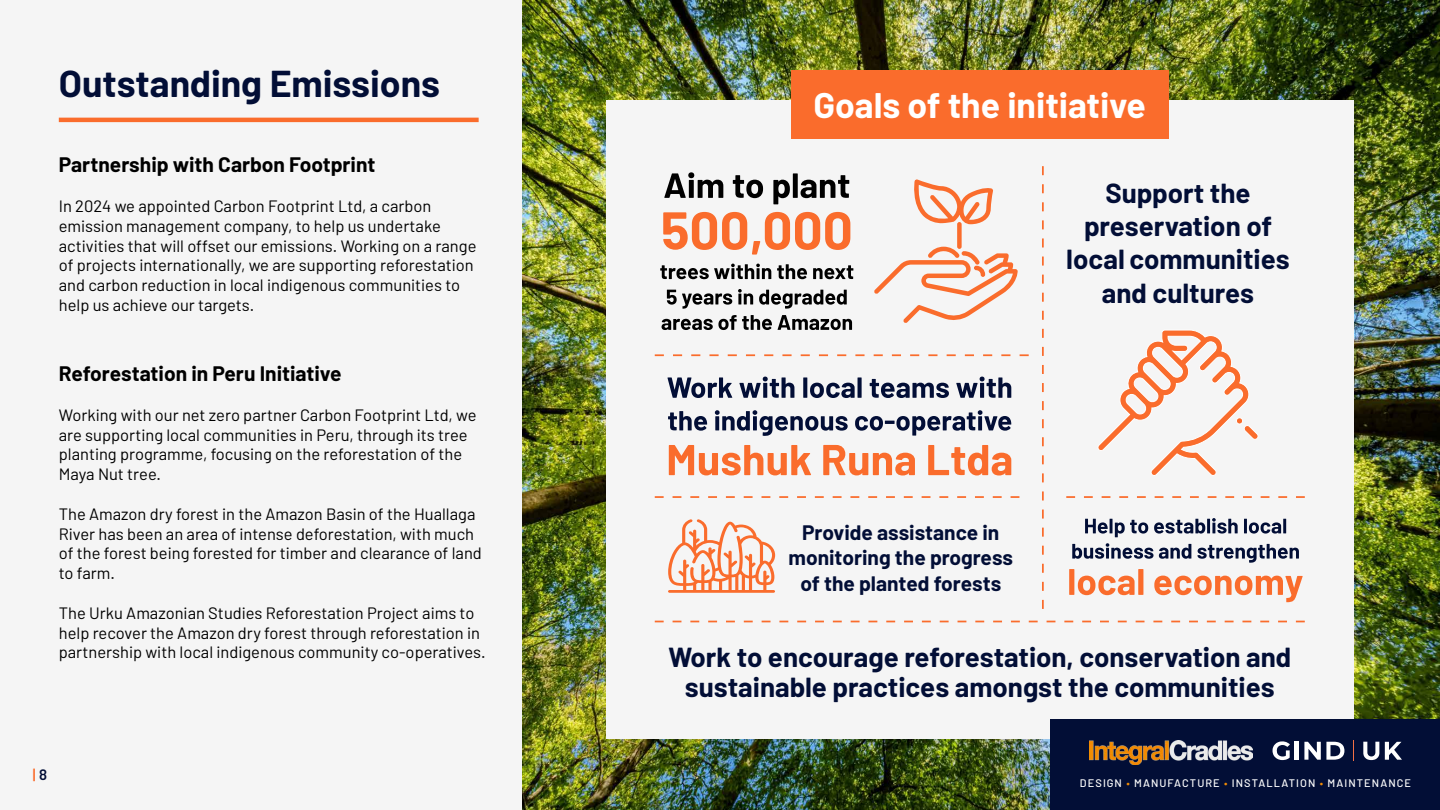
<style>
.page{position:relative;width:1440px;height:810px;background:#f5f5f5}
.page>*{position:absolute;margin:0;border:0;box-sizing:border-box;transform-origin:0 0}
.t1{font:700 37.5px "Barlow";color:#020e36}
.t2{font:700 35.62px "Barlow";color:#fff}
.t3{font:700 27.6px/33.2px "Barlow";color:#020e36;text-align:center}
.t4{font:700 21px "Barlow";color:#000}
.t5{font:700 21px/25.2px "Barlow";color:#020e36;text-align:center}
.t6{font:16.5px/19.8px "Barlow";color:#000}
.t7{font:600 15px "Barlow";color:#fa6c2c}
.t8{font:500 10.95px "Barlow";letter-spacing:.1em;color:#fff}
.s1{color:#020e36}
.s2{color:#f08b05}
</style>
<div class="page">
<img style="left:522px;top:0;width:918px;height:810px">
<hr style="left:59px;top:118px;width:420px;height:4px;background:#fa6c2c">
<div style="left:606px;top:100px;width:748px;height:639px;background:#f5f5f5"></div>
<svg style="left:662px;top:315px;width:190px;height:15px"></svg>
<svg style="left:667px;top:289px;width:180px;height:20px"></svg>
<svg style="left:660px;top:264px;width:193px;height:15px"></svg>
<svg style="left:663px;top:212px;width:187px;height:43px"></svg>
<svg style="left:664px;top:172px;width:185px;height:32px"></svg>
<svg style="left:914px;top:179px;width:79px;height:45px"></svg>
<div style="left:957px;top:222px;width:5px;height:27px;background:#fa6c2c;border-radius:2px"></div>
<svg style="left:874px;top:247px;width:144px;height:76px"></svg>
<svg style="left:669px;top:445px;width:342px;height:31px"></svg>
<svg style="left:668px;top:410px;width:343px;height:26px"></svg>
<svg style="left:667px;top:377px;width:344px;height:21px"></svg>
<svg style="left:655px;top:354px;width:374px;height:2px"></svg>
<svg style="left:655px;top:496px;width:364px;height:2px"></svg>
<svg style="left:668px;top:519px;width:107px;height:74px"></svg>
<svg style="left:655px;top:621px;width:650px;height:1px"></svg>
<svg style="left:1042px;top:166px;width:2px;height:443px"></svg>
<svg style="left:1098px;top:330px;width:160px;height:145px"></svg>
<svg style="left:1066px;top:496px;width:239px;height:2px"></svg>
<svg style="left:1069px;top:569px;width:234px;height:33px"></svg>
<svg style="left:1072px;top:543px;width:227px;height:20px"></svg>
<svg style="left:1085px;top:518px;width:201px;height:19px"></svg>
<div style="left:791px;top:71px;width:377px;height:68px;background:#fa6c2c"></div>
<div style="left:1051px;top:719px;width:389px;height:91px;background:#020e36"></div>
<svg style="left:1273px;top:741px;width:17px;height:19px"></svg>
<hr style="left:1295px;top:742px;width:4px;height:18px;background:#fff">
<svg style="left:1304px;top:742px;width:40px;height:18px"></svg>
<svg style="left:1363px;top:742px;width:16px;height:18px"></svg>
<svg style="left:1385px;top:742px;width:17px;height:18px"></svg>
<h1 class="t1" style="left:59px;top:61px;width:383px">Outstanding Emissions</h1>
<p class="t4" style="left:59px;top:152px;width:318px">Partnership with Carbon Footprint</p>
<p class="t6" style="left:59px;top:196px;width:419px">In 2024 we appointed Carbon Footprint Ltd, a carbon emission management company, to help us undertake activities that will offset our emissions. Working on a range of projects internationally, we are supporting reforestation and carbon reduction in local indigenous communities to help us achieve our targets.</p>
<p class="t4" style="left:59px;top:361px;width:284px">Reforestation in Peru Initiative</p>
<p class="t6" style="left:59px;top:405px;width:419px">Working with our net zero partner Carbon Footprint Ltd, we are supporting local communities in Peru, through its tree planting programme, focusing on the reforestation of the Maya Nut tree.</p>
<p class="t6" style="left:59px;top:504px;width:425px">The Amazon dry forest in the Amazon Basin of the Huallaga River has been an area of intense deforestation, with much of the forest being forested for timber and clearance of land to farm.</p>
<p class="t6" style="left:59px;top:603px;width:428px">The Urku Amazonian Studies Reforestation Project aims to help recover the Amazon dry forest through reforestation in partnership with local indigenous community co-operatives.</p>
<p class="t7" style="left:33px;top:765px;width:16px">|<span class="s1">8</span></p>
<h2 class="t2" style="left:813px;top:83px;width:334px">Goals of the initiative</h2>
<h3 class="t3" style="left:1066px;top:177px;width:225px">Support the preservation of local communities and cultures</h3>
<p class="t5" style="left:789px;top:520px;width:226px">Provide assistance in monitoring the progress of the planted forests</p>
<h3 class="t3" style="left:668px;top:642px;width:624px;line-height:30px">Work to encourage reforestation, conservation and sustainable practices amongst the communities</h3>
<p class="t8" style="left:1080px;top:776px;width:333px">DESIGN <span class="s2">•</span> MANUFACTURE <span class="s2">•</span> INSTALLATION <span class="s2">•</span> MAINTENANCE</p>
</div>
